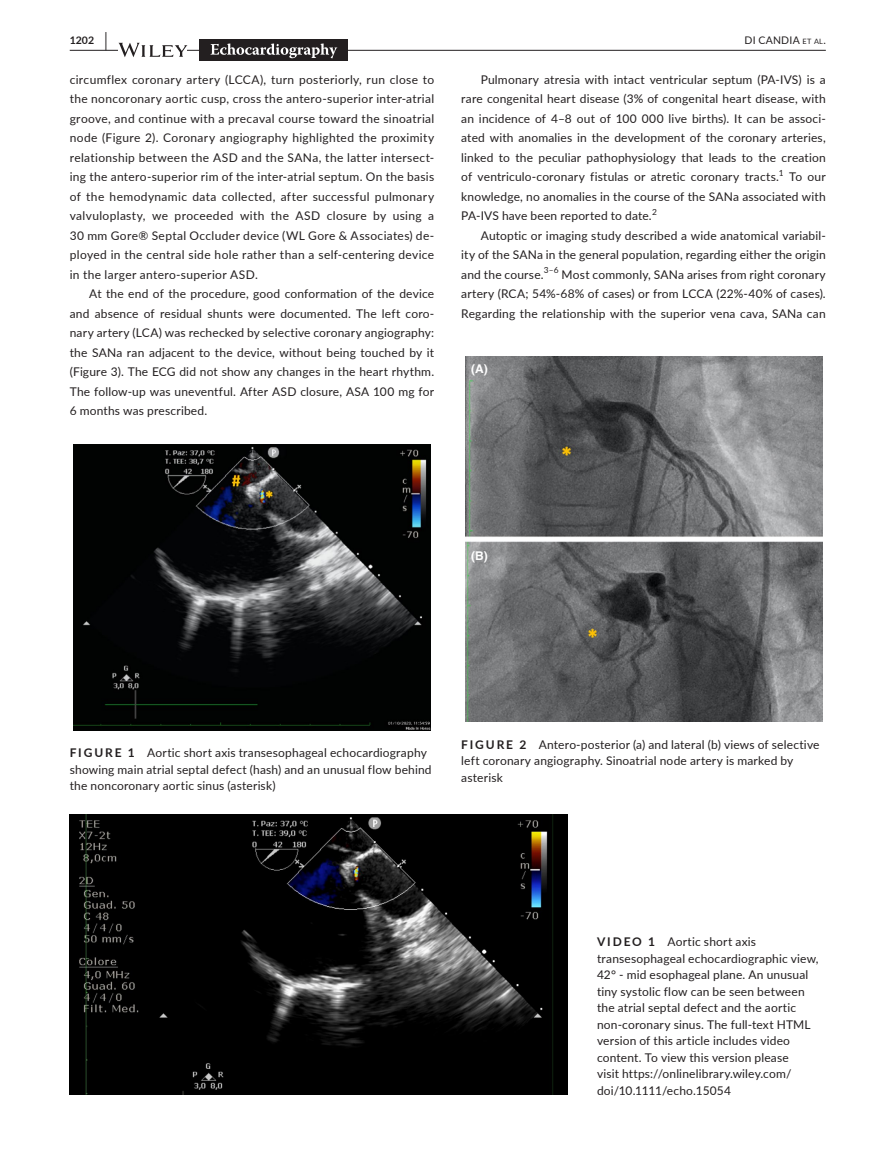
<style>
.page{position:relative;width:893px;height:1174px;background:#fff}
.page>*{position:absolute;margin:0;border:0;box-sizing:border-box;transform-origin:0 0}
.t1{font:12px/19.5px "Lato";letter-spacing:.015em;color:#231f20;text-align:justify}
.t2{font:700 12px "Helvetica";color:#fff}
.t3{font:10.5px "Lato";letter-spacing:.02em;color:#231f20}
.t4{font:700 10.5px "Lato";color:#231f20}
.t5{font:8.4px "Lato";color:#231f20}
.s1{font-size:19.5px}
.s2{font-size:7.35px}
.s3{font-weight:700}
</style>
<div class="page">
<hr style="left:70px;top:50px;width:756px;height:1px;background:#231f20">
<svg style="left:119px;top:43px;width:68px;height:14px"></svg>
<div style="left:199px;top:40px;width:149px;height:21px;background:#231f20"></div>
<svg style="left:210px;top:43px;width:127px;height:15px"></svg>
<img style="left:73px;top:444px;width:358px;height:286px">
<img style="left:70px;top:814px;width:497px;height:280px">
<div style="left:461px;top:357px;width:365px;height:364px;background:linear-gradient(to bottom,#fff,#fff)"></div>
<img style="left:465px;top:357px;width:357px;height:364px">
<p class="t4" style="left:70px;top:33px;width:39px">1202 <span class="s1">|</span></p>
<p class="t3" style="left:744px;top:33px;width:83px">DI CANDIA <span class="s2">et al</span>.</p>
<p class="t1" style="left:70px;top:69px;width:366px">circumflex coronary artery (LCCA), turn posteriorly, run close to the noncoronary aortic cusp, cross the antero-superior inter-atrial groove, and continue with a precaval course toward the sinoatrial node (Figure 2). Coronary angiography highlighted the proximity relationship between the ASD and the SANa, the latter intersect&shy;ing the antero-superior rim of the inter-atrial septum. On the basis of the hemodynamic data collected, after successful pulmonary valvuloplasty, we proceeded with the ASD closure by using a 30 mm Gore® Septal Occluder device (WL Gore &amp; Associates) de&shy;ployed in the central side hole rather than a self-centering device in the larger antero-superior ASD.</p>
<p class="t1" style="left:70px;top:284px;width:366px;text-indent:20px">At the end of the procedure, good conformation of the device and absence of residual shunts were documented. The left coro&shy;nary artery (LCA) was rechecked by selective coronary angiography: the SANa ran adjacent to the device, without being touched by it (Figure 3). The ECG did not show any changes in the heart rhythm.<br>The follow-up was uneventful. After ASD closure, ASA 100 mg for 6 months was prescribed.</p>
<p class="t1" style="left:461px;top:69px;width:366px;text-indent:20px">Pulmonary atresia with intact ventricular septum (PA-IVS) is a rare congenital heart disease (3% of congenital heart disease, with an incidence of 4–8 out of 100 000 live births). It can be associ&shy;ated with anomalies in the development of the coronary arteries, linked to the peculiar pathophysiology that leads to the creation of ventriculo-coronary fistulas or atretic coronary tracts.</p>
<p class="t5" style="left:779px;top:167px;width:6px">1</p>
<p class="t1" style="left:461px;top:167px;width:366px;text-indent:328px">To our knowledge, no anomalies in the course of the SANa associated with PA-IVS have been reported to date.</p>
<p class="t5" style="left:652px;top:206px;width:6px">2</p>
<p class="t1" style="left:461px;top:225px;width:366px;text-indent:20px">Autoptic or imaging study described a wide anatomical variabil&shy;ity of the SANa in the general population, regarding either the origin and the course.</p>
<p class="t5" style="left:544px;top:264px;width:16px">3–6</p>
<p class="t1" style="left:461px;top:264px;width:366px;text-indent:100px">Most commonly, SANa arises from right coronary artery (RCA; 54%-68% of cases) or from LCCA (22%-40% of cases).<br>Regarding the relationship with the superior vena cava, SANa can</p>
<p class="t2" style="left:471px;top:361px;width:18px">(A)</p>
<p class="t2" style="left:471px;top:548px;width:18px">(B)</p>
<p class="t1" style="left:70px;top:744px;width:363px;line-height:16.5px;text-align:left"><span class="s3">FIGURE 1</span> Aortic short axis transesophageal echocardiography showing main atrial septal defect (hash) and an unusual flow behind the noncoronary aortic sinus (asterisk)</p>
<p class="t1" style="left:461px;top:735px;width:360px;line-height:16.5px;text-align:left"><span class="s3">FIGURE 2</span> Antero-posterior (a) and lateral (b) views of selective left coronary angiography. Sinoatrial node artery is marked by asterisk</p>
<p class="t1" style="left:597px;top:933px;width:223px;line-height:16.5px;text-align:left"><span class="s3">VIDEO 1</span> Aortic short axis transesophageal echocardiographic view, 42° - mid esophageal plane. An unusual tiny systolic flow can be seen between the atrial septal defect and the aortic non-coronary sinus. The full-text HTML version of this article includes video content. To view this version please<br>visit https://onlinelibrary.wiley.com/ doi/10.1111/echo.15054</p>
</div>
